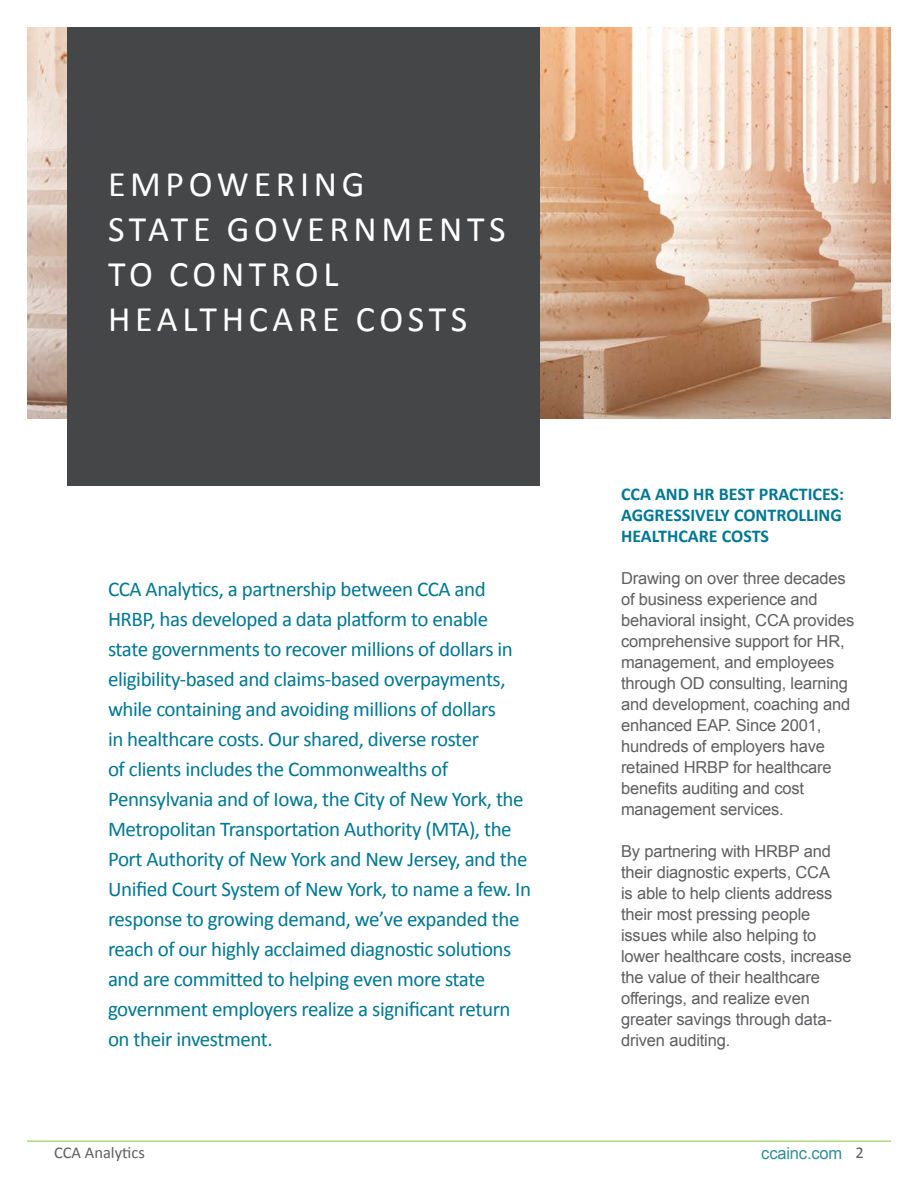
<style>
.page{position:relative;width:918px;height:1188px;background:#fff}
.page>*{position:absolute;margin:0;border:0;box-sizing:border-box;transform-origin:0 0}
.Body_Copy{font:36px/45px "Calibri";letter-spacing:.13em;color:#fff}
.Body_Copy-2{font:21px/30px "Calibri";letter-spacing:-.02em;color:#017793}
.Body_Heading{font:700 18px/21px "Calibri";color:#017793}
.Body{font:16.5px/21px "Arial";letter-spacing:-.01em;color:#5f5f62}
.Body_Copy-3{font:16.5px "Calibri";color:#5f5f62}
.Body-2{font:16.5px "Arial";letter-spacing:-.01em;color:#328d9a}
</style>
<div class="page">
<img style="left:27px;top:27px;width:864px;height:391px">
<div style="left:68px;top:27px;width:472px;height:459px;background:#454647"></div>
<hr style="left:27px;top:1141px;width:864px;height:1px;background:#8bc63e">
<p class="Body_Copy" style="left:108px;top:161px;width:399px">EMPOWERING<br>STATE GOVERNMENTS<br>TO CONTROL<br>HEALTHCARE COSTS</p>
<p class="Body_Copy-2" style="left:108px;top:574px;width:425px">CCA Analytics, a partnership between CCA and HRBP, has developed a data platform to enable state governments to recover millions of dollars in eligibility-based and claims-based overpayments, while containing and avoiding millions of dollars<br>in healthcare costs. Our shared, diverse roster<br>of clients includes the Commonwealths of Pennsylvania and of Iowa, the City of New York, the Metropolitan Transportation Authority (MTA), the Port Authority of New York and New Jersey, and the Unified Court System of New York, to name a few. In response to growing demand, we’ve expanded the reach of our highly acclaimed diagnostic solutions and are committed to helping even more state government employers realize a significant return on their investment.</p>
<p class="Body_Heading" style="left:621px;top:483px;width:225px">CCA AND HR BEST PRACTICES:<br>AGGRESSIVELY CONTROLLING<br>HEALTHCARE COSTS</p>
<p class="Body" style="left:621px;top:567px;width:235px">Drawing on over three decades of business experience and behavioral insight, CCA provides comprehensive support for HR, management, and employees through OD consulting, learning and development, coaching and enhanced EAP. Since 2001, hundreds of employers have retained HRBP for healthcare benefits auditing and cost management services.</p>
<p class="Body" style="left:621px;top:840px;width:232px">By partnering with HRBP and their diagnostic experts, CCA<br>is able to help clients address their most pressing people issues while also helping to lower healthcare costs, increase the value of their healthcare offerings, and realize even greater savings through data&shy;driven auditing.</p>
<p class="Body_Copy-3" style="left:54px;top:1143px;width:92px">CCA Analytics</p>
<p class="Body-2" style="left:761px;top:1143px;width:83px">ccainc.com</p>
<p class="Body_Copy-3" style="left:856px;top:1143px;width:10px">2</p>
</div>
